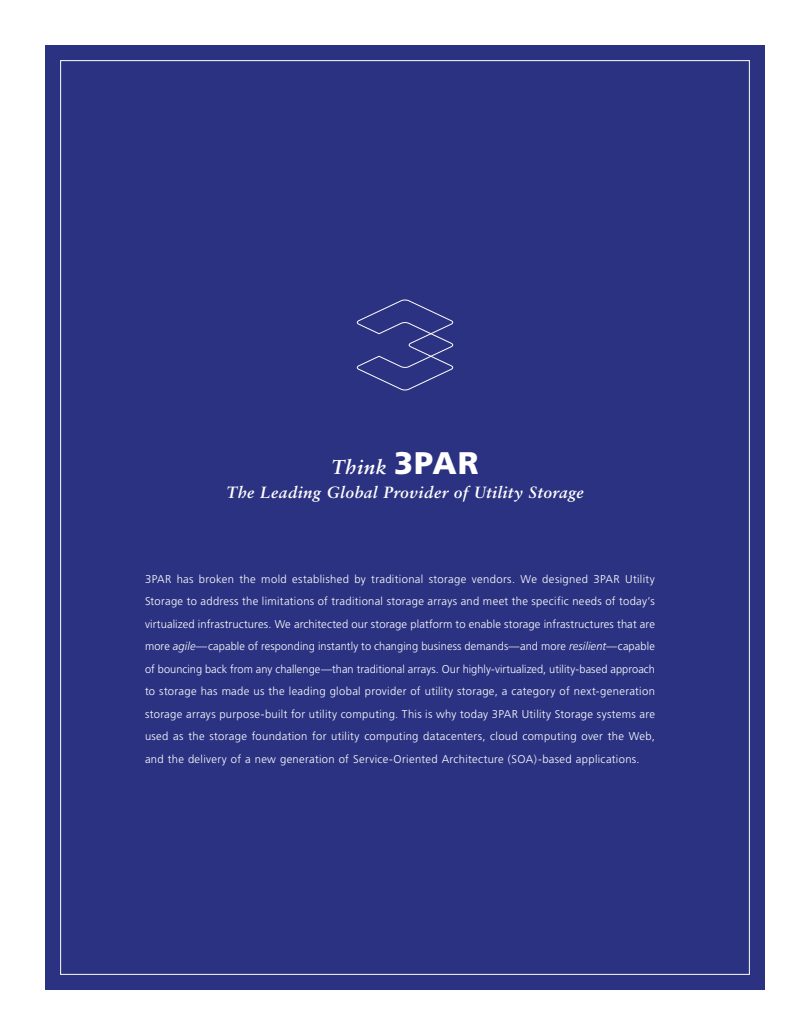
<style>
.page{position:relative;width:810px;height:1035px;background:#fff}
.page>*{position:absolute;margin:0;border:0;box-sizing:border-box;transform-origin:0 0}
.t1{font:italic 700 20px "Sabon LT Std";letter-spacing:.025em;color:#fff}
.t2{font:italic 700 16.25px "Sabon LT Std";letter-spacing:.025em;color:#fff}
.t3{font:300 11.25px/22.5px "Frutiger";letter-spacing:.03em;color:#fff;text-align:justify}
.s1{font-family:"Frutiger";font-weight:900;font-style:normal;font-size:31.25px}
.s2{font-style:italic}
</style>
<div class="page">
<div style="left:45px;top:45px;width:720px;height:945px;background:#2b3281"></div>
<svg style="left:356px;top:300px;width:98px;height:90px"></svg>
<h1 class="t1" style="left:331px;top:455px;width:149px">Think <span class="s1">3PAR</span></h1>
<h2 class="t2" style="left:226px;top:482px;width:359px">The Leading Global Provider of Utility Storage</h2>
<p class="t3" style="left:145px;top:567px;width:512px">3PAR has broken the mold established by traditional storage vendors. We designed 3PAR Utility Storage to address the limitations of traditional storage arrays and meet the specific needs of today’s virtualized infrastructures. We architected our storage platform to enable storage infrastructures that are more <span class="s2">agile</span>—capable of responding instantly to changing business demands—and more <span class="s2">resilient</span>—capable of bouncing back from any challenge—than traditional arrays. Our highly-virtualized, utility-based approach to storage has made us the leading global provider of utility storage, a category of next-generation storage arrays purpose-built for utility computing. This is why today 3PAR Utility Storage systems are used as the storage foundation for utility computing datacenters, cloud computing over the Web, and the delivery of a new generation of Service-Oriented Architecture (SOA)-based applications.</p>
</div>
